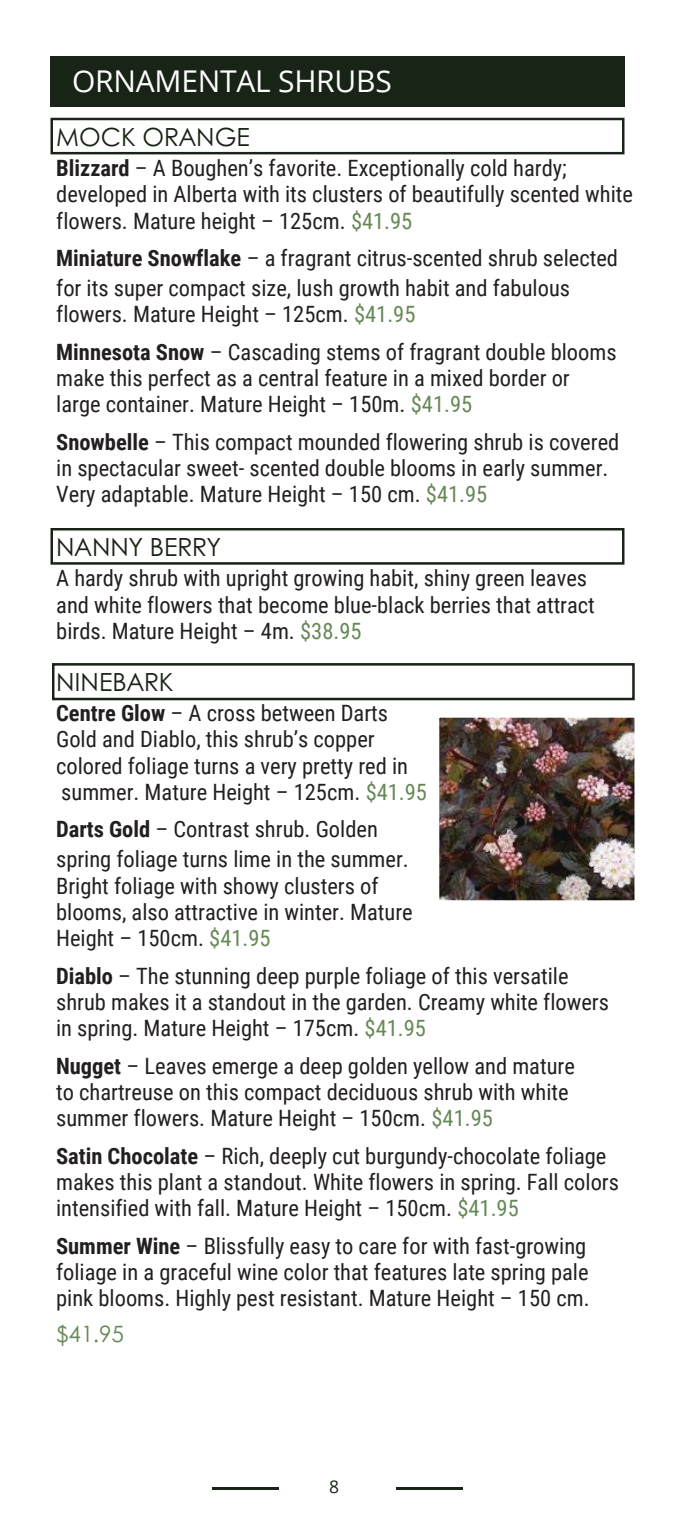
<style>
.page{position:relative;width:675px;height:1530px;background:#fff}
.page>*{position:absolute;margin:0;border:0;box-sizing:border-box;transform-origin:0 0}
.t1{font:30px "Open Sans";letter-spacing:-.005em;color:#fff}
.t2{font:25px "Century Gothic";color:#182415}
.t3{font:22.5px/26.2px "Roboto Condensed";color:#231f20}
.t4{font:22.5px "Century Gothic";color:#668856}
.t5{font:17.5px "Open Sans";color:#182415}
.s1{font-weight:700}
.s2{color:#668856}
</style>
<div class="page">
<hr style="left:212px;top:1487px;width:67px;height:2px;background:#182415">
<svg style="left:50px;top:528px;width:574px;height:37px"></svg>
<svg style="left:52px;top:663px;width:583px;height:37px"></svg>
<svg style="left:51px;top:118px;width:573px;height:36px"></svg>
<div style="left:51px;top:56px;width:573px;height:51px;background:#182415"></div>
<hr style="left:396px;top:1487px;width:67px;height:2px;background:#182415">
<img style="left:439px;top:717px;width:196px;height:184px">
<p class="t1" style="left:72px;top:60px;width:321px">ORNAMENTAL SHRUBS</p>
<p class="t2" style="left:56px;top:118px;width:195px">MOCK ORANGE</p>
<p class="t3" style="left:56px;top:155px;width:578px"><span class="s1">Blizzard</span> – A Boughen’s favorite. Exceptionally cold hardy; developed in Alberta with its clusters of beautifully scented white flowers. Mature height – 125cm. <span class="s2">$41.95</span></p>
<p class="t3" style="left:56px;top:245px;width:563px"><span class="s1">Miniature Snowflake</span> – a fragrant citrus-scented shrub selected</p>
<p class="t3" style="left:56px;top:275px;width:515px">for its super compact size, lush growth habit and fabulous</p>
<p class="t3" style="left:56px;top:302px;width:361px">flowers. Mature Height – 125cm. <span class="s2">$41.95</span></p>
<p class="t3" style="left:56px;top:339px;width:562px"><span class="s1">Minnesota Snow</span> – Cascading stems of fragrant double blooms</p>
<p class="t3" style="left:56px;top:365px;width:515px">make this perfect as a central feature in a mixed border or</p>
<p class="t3" style="left:56px;top:392px;width:418px">large container. Mature Height – 150m. <span class="s2">$41.95</span></p>
<p class="t3" style="left:56px;top:429px;width:565px"><span class="s1">Snowbelle</span> – This compact mounded flowering shrub is covered</p>
<p class="t3" style="left:56px;top:455px;width:554px">in spectacular sweet- scented double blooms in early summer.</p>
<p class="t3" style="left:56px;top:482px;width:433px">Very adaptable. Mature Height – 150 cm. <span class="s2">$41.95</span></p>
<p class="t2" style="left:56px;top:528px;width:166px">NANNY BERRY</p>
<p class="t3" style="left:56px;top:566px;width:540px">A hardy shrub with upright growing habit, shiny green leaves and white flowers that become blue-black berries that attract birds. Mature Height – 4m. <span class="s2">$38.95</span></p>
<p class="t2" style="left:56px;top:663px;width:118px">NINEBARK</p>
<p class="t3" style="left:56px;top:700px;width:333px"><span class="s1">Centre Glow</span> – A cross between Darts</p>
<p class="t3" style="left:56px;top:727px;width:320px">Gold and Diablo, this shrub’s copper</p>
<p class="t3" style="left:56px;top:753px;width:353px">colored foliage turns a very pretty red in</p>
<p class="t3" style="left:61px;top:779px;width:367px">summer. Mature Height – 125cm. <span class="s2">$41.95</span></p>
<p class="t3" style="left:56px;top:817px;width:323px"><span class="s1">Darts Gold</span> – Contrast shrub. Golden</p>
<p class="t3" style="left:56px;top:847px;width:354px">spring foliage turns lime in the summer.</p>
<p class="t3" style="left:56px;top:873px;width:324px">Bright foliage with showy clusters of</p>
<p class="t3" style="left:56px;top:899px;width:358px">blooms, also attractive in winter. Mature</p>
<p class="t3" style="left:56px;top:925px;width:216px">Height – 150cm. <span class="s2">$41.95</span></p>
<p class="t3" style="left:56px;top:963px;width:514px"><span class="s1">Diablo</span> – The stunning deep purple foliage of this versatile</p>
<p class="t3" style="left:56px;top:989px;width:554px">shrub makes it a standout in the garden. Creamy white flowers</p>
<p class="t3" style="left:56px;top:1015px;width:371px">in spring. Mature Height – 175cm. <span class="s2">$41.95</span></p>
<p class="t3" style="left:56px;top:1053px;width:520px"><span class="s1">Nugget</span> – Leaves emerge a deep golden yellow and mature</p>
<p class="t3" style="left:56px;top:1079px;width:514px">to chartreuse on this compact deciduous shrub with white</p>
<p class="t3" style="left:56px;top:1105px;width:438px">summer flowers. Mature Height – 150cm. <span class="s2">$41.95</span></p>
<p class="t3" style="left:56px;top:1143px;width:552px"><span class="s1">Satin Chocolate</span> – Rich, deeply cut burgundy-chocolate foliage</p>
<p class="t3" style="left:56px;top:1169px;width:564px">makes this plant a standout. White flowers in spring. Fall colors</p>
<p class="t3" style="left:56px;top:1195px;width:464px">intensified with fall. Mature Height – 150cm. <span class="s2">$41.95</span></p>
<p class="t3" style="left:56px;top:1233px;width:532px"><span class="s1">Summer Wine</span> – Blissfully easy to care for with fast-growing</p>
<p class="t3" style="left:56px;top:1259px;width:534px">foliage in a graceful wine color that features late spring pale</p>
<p class="t3" style="left:56px;top:1285px;width:535px">pink blooms. Highly pest resistant. Mature Height – 150 cm.</p>
<p class="t4" style="left:56px;top:1316px;width:69px">$41.95</p>
<h1 class="t5" style="left:329px;top:1474px;width:11px">8</h1>
</div>
